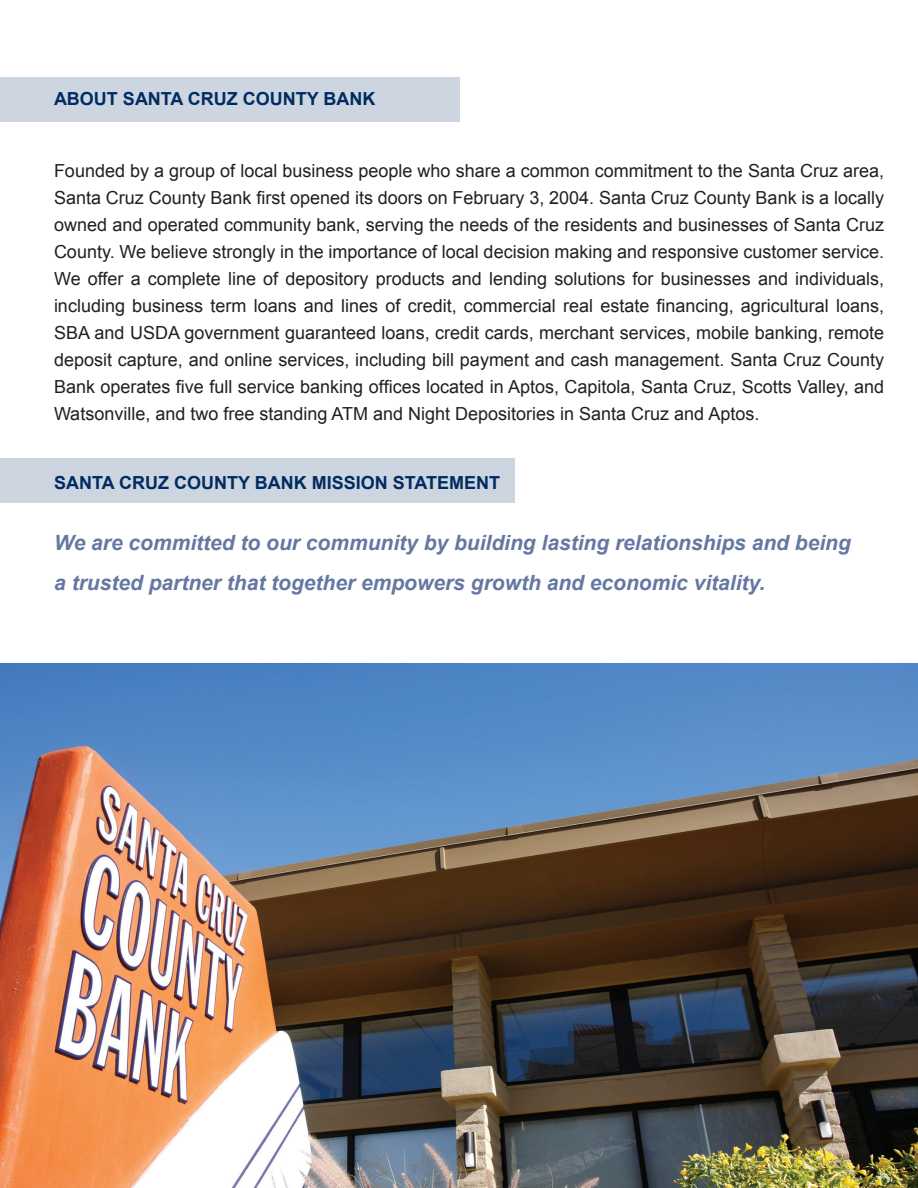
<style>
.page{position:relative;width:918px;height:1188px;background:#fff}
.page>*{position:absolute;margin:0;border:0;box-sizing:border-box;transform-origin:0 0}
.t1{font:italic 700 21px/40.5px "Arial";color:#6578a2}
.t2{font:18px/27px "Arial";color:#231f20;text-align:justify}
.t3{font:700 18px "Arial";color:#002c62}
.t4{font:12px "Arial Narrow";color:#231f20}
</style>
<div class="page">
<div style="left:0;top:77px;width:460px;height:45px;background:#cdd5e0"></div>
<div style="left:0;top:458px;width:515px;height:45px;background:#cdd5e0"></div>
<img style="left:0;top:663px;width:918px;height:525px">
<h2 class="t3" style="left:54px;top:87px;width:323px">ABOUT SANTA CRUZ COUNTY BANK</h2>
<p class="t2" style="left:54px;top:157px;width:832px">Founded by a group of local business people who share a common commitment to the Santa Cruz area, Santa Cruz County Bank first opened its doors on February 3, 2004. Santa Cruz County Bank is a locally owned and operated community bank, serving the needs of the residents and businesses of Santa Cruz County. We believe strongly in the importance of local decision making and responsive customer service.<br>We offer a complete line of depository products and lending solutions for businesses and individuals, including business term loans and lines of credit, commercial real estate financing, agricultural loans, SBA and USDA government guaranteed loans, credit cards, merchant services, mobile banking, remote deposit capture, and online services, including bill payment and cash management. Santa Cruz County Bank operates five full service banking offices located in Aptos, Capitola, Santa Cruz, Scotts Valley, and Watsonville, and two free standing ATM and Night Depositories in Santa Cruz and Aptos.</p>
<h2 class="t3" style="left:54px;top:471px;width:447px">SANTA CRUZ COUNTY BANK MISSION STATEMENT</h2>
<h3 class="t1" style="left:54px;top:523px;width:798px">We are committed to our community by building lasting relationships and being a trusted partner that together empowers growth and economic vitality.</h3>
<p class="t4" style="left:896px;top:1159px;width:7px">1</p>
</div>
